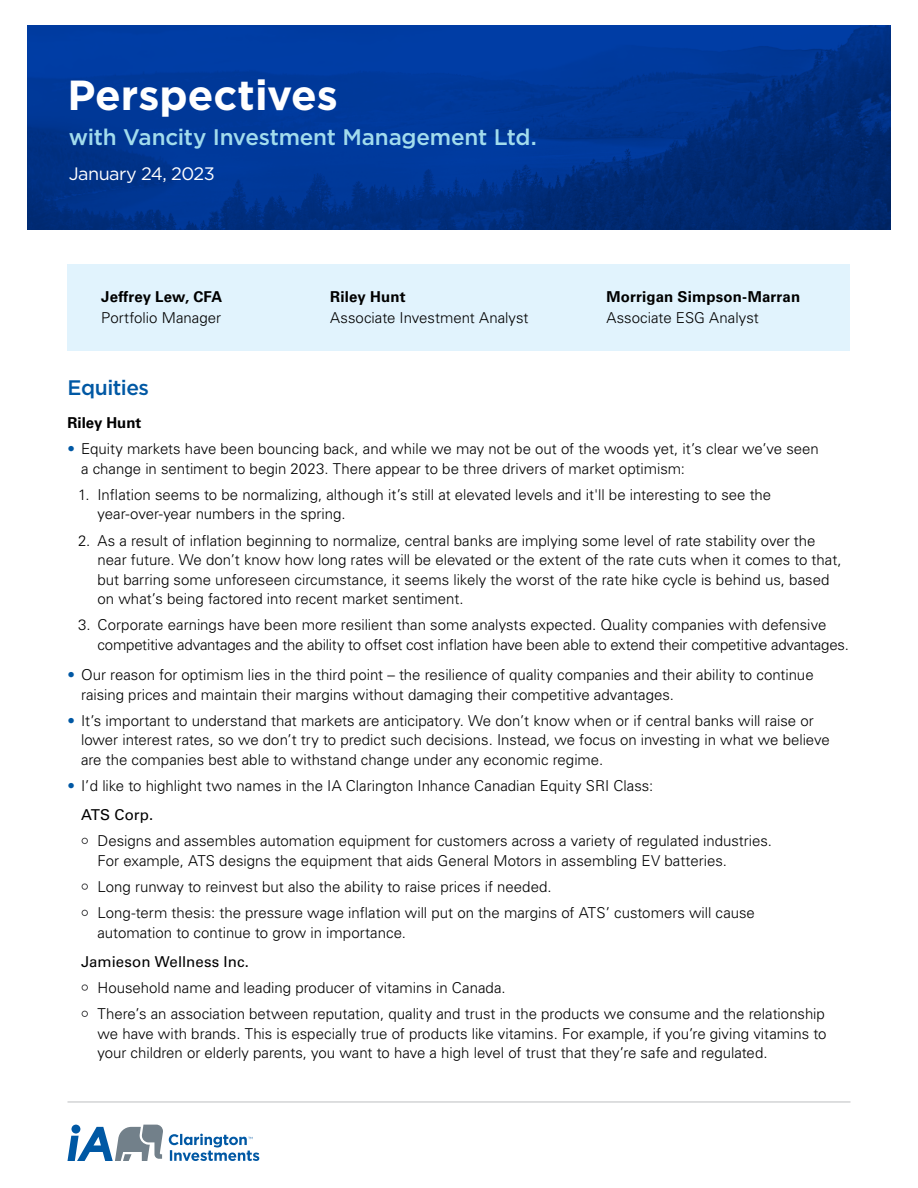
<style>
.page{position:relative;width:918px;height:1188px;background:#fff}
.page>*{position:absolute;margin:0;border:0;box-sizing:border-box;transform-origin:0 0}
.t1{font:700 42px "Gotham";letter-spacing:-.005em;color:#fff}
.t2{font:500 22.5px "Gotham";letter-spacing:-.01em;color:#a2dced}
.Sub_head{font:500 21px "Gotham";letter-spacing:-.025em;color:#0058a4}
.t3{font:18px "Gotham";letter-spacing:-.03em;color:#fff}
.Bullet_level_2{font:300 15px/19.5px "Univers LT Pro 45";color:#000}
.Solid_Bullet{font:300 15px/21px "Univers LT Pro 45";color:#000}
.Solid_Bullet-2{font:700 15px/21px "Univers LT Pro 65";letter-spacing:.01em;color:#000}
.Bullet_level_2-2{font:15px "Univers LT Pro 55 Roman";letter-spacing:.005em;color:#000}
.SuSub_heads{font:700 15px "Univers LT Pro 65";letter-spacing:.005em;color:#000}
.s1{font-family:"Univers LT Pro 65";font-weight:700}
.s2{font-family:"Univers LT Pro 45";font-weight:300}
.s3{color:#0058a4}
.s4{color:#4d4d4f}
</style>
<div class="page">
<hr style="left:68px;top:1102px;width:782px;height:1px;background:#bcbec0">
<svg style="left:67px;top:1125px;width:96px;height:36px"></svg>
<svg style="left:169px;top:1134px;width:90px;height:27px"></svg>
<img style="left:27px;top:26px;width:864px;height:204px">
<div style="left:68px;top:264px;width:782px;height:87px;background:#e1f3fd"></div>
<h1 class="t1" style="left:68px;top:68px;width:272px">Perspectives</h1>
<h1 class="t2" style="left:69px;top:122px;width:469px">with Vancity Investment Management Ltd.</h1>
<h1 class="t3" style="left:69px;top:162px;width:148px">January 24, 2023</h1>
<h2 class="Solid_Bullet" style="left:101px;top:286px;width:123px"><span class="s1">Jeffrey Lew, CFA<br></span>Portfolio Manager</h2>
<h2 class="Solid_Bullet" style="left:330px;top:286px;width:200px"><span class="s1">Riley Hunt<br></span>Associate Investment Analyst</h2>
<h2 class="Solid_Bullet-2" style="left:606px;top:285px;width:195px">Morrigan Simpson-Marran<br><span class="s2">Associate ESG Analyst</span></h2>
<h1 class="Sub_head" style="left:68px;top:374px;width:83px">Equities</h1>
<h2 class="SuSub_heads" style="left:68px;top:412px;width:75px">Riley Hunt</h2>
<p class="Bullet_level_2" style="left:81px;top:439px;width:739px;text-indent:-14px"><span class="s3">•</span> Equity markets have been bouncing back, and while we may not be out of the woods yet, it’s clear we’ve seen a change in sentiment to begin 2023. There appear to be three drivers of market optimism:</p>
<p class="Bullet_level_2" style="left:98px;top:484px;width:675px;text-indent:-20px">1. Inflation seems to be normalizing, although it’s still at elevated levels and it'll be interesting to see the year-over-year numbers in the spring.</p>
<p class="Bullet_level_2" style="left:98px;top:530px;width:746px;text-indent:-20px">2. As a result of inflation beginning to normalize, central banks are implying some level of rate stability over the near future. We don’t know how long rates will be elevated or the extent of the rate cuts when it comes to that, but barring some unforeseen circumstance, it seems likely the worst of the rate hike cycle is behind us, based on what’s being factored into recent market sentiment.</p>
<p class="Bullet_level_2" style="left:98px;top:615px;width:753px;text-indent:-20px">3. Corporate earnings have been more resilient than some analysts expected. Quality companies with defensive competitive advantages and the ability to offset cost inflation have been able to extend their competitive advantages.</p>
<p class="Bullet_level_2" style="left:81px;top:665px;width:734px;text-indent:-14px"><span class="s3">•</span> Our reason for optimism lies in the third point – the resilience of quality companies and their ability to continue raising prices and maintain their margins without damaging their competitive advantages.</p>
<p class="Bullet_level_2" style="left:81px;top:710px;width:750px;text-indent:-14px"><span class="s3">•</span> It’s important to understand that markets are anticipatory. We don’t know when or if central banks will raise or lower interest rates, so we don’t try to predict such decisions. Instead, we focus on investing in what we believe are the companies best able to withstand change under any economic regime.</p>
<p class="Bullet_level_2" style="left:68px;top:776px;width:587px"><span class="s3">•</span> I’d like to highlight two names in the IA Clarington Inhance Canadian Equity SRI Class:</p>
<p class="Bullet_level_2-2" style="left:81px;top:804px;width:74px">ATS Corp.</p>
<p class="Bullet_level_2" style="left:98px;top:831px;width:676px;text-indent:-16px"><span class="s4">•</span> Designs and assembles automation equipment for customers across a variety of regulated industries.<br>For example, ATS designs the equipment that aids General Motors in assembling EV batteries.</p>
<p class="Bullet_level_2" style="left:81px;top:877px;width:472px"><span class="s4">•</span> Long runway to reinvest but also the ability to raise prices if needed.</p>
<p class="Bullet_level_2" style="left:98px;top:903px;width:659px;text-indent:-16px"><span class="s4">•</span> Long-term thesis: the pressure wage inflation will put on the margins of ATS’ customers will cause automation to continue to grow in importance.</p>
<p class="Bullet_level_2-2" style="left:81px;top:951px;width:170px">Jamieson Wellness Inc.</p>
<p class="Bullet_level_2" style="left:81px;top:978px;width:426px"><span class="s4">•</span> Household name and leading producer of vitamins in Canada.</p>
<p class="Bullet_level_2" style="left:98px;top:1004px;width:730px;text-align:justify;text-indent:-16px"><span class="s4">•</span> There’s an association between reputation, quality and trust in the products we consume and the relationship we have with brands. This is especially true of products like vitamins. For example, if you’re giving vitamins to your children or elderly parents, you want to have a high level of trust that they’re safe and regulated.</p>
</div>
